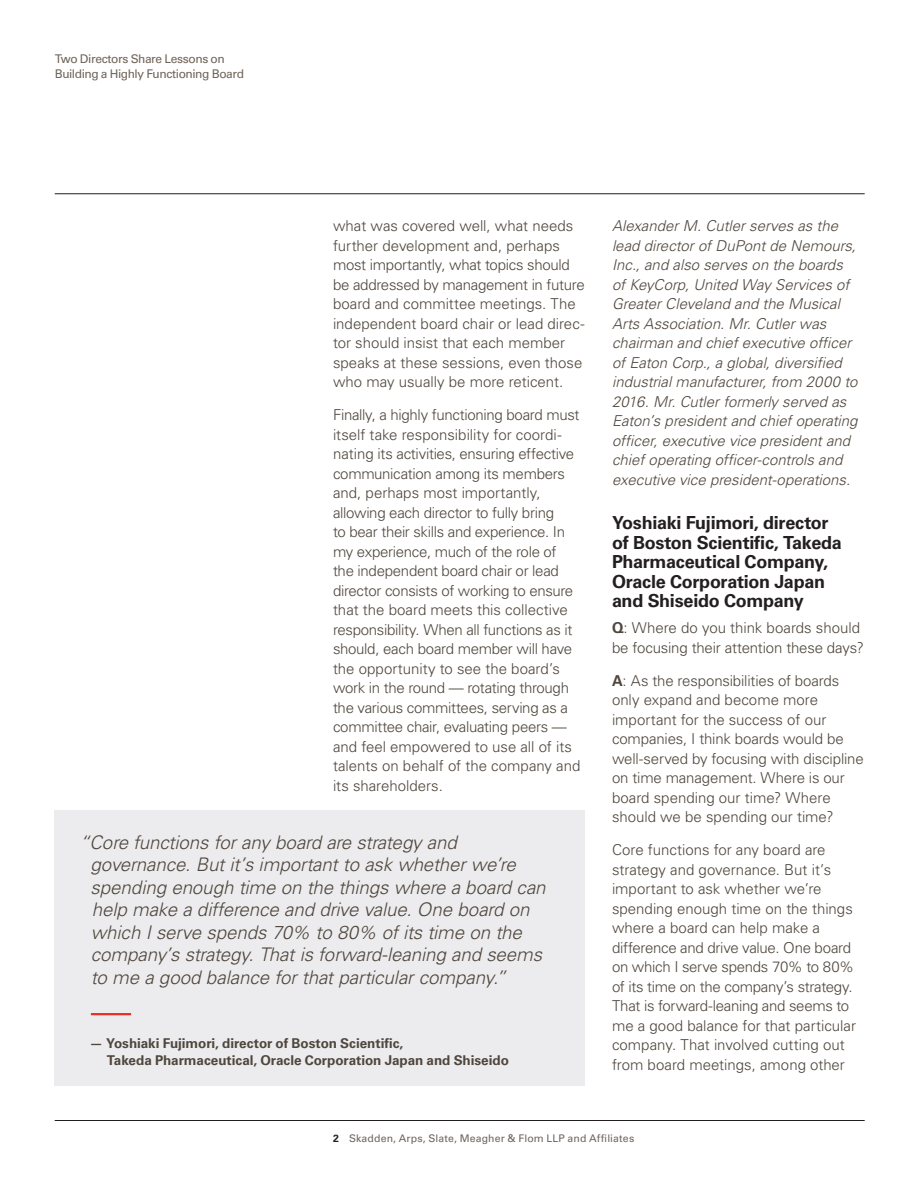
<style>
.page{position:relative;width:918px;height:1188px;background:#fff}
.page>*{position:absolute;margin:0;border:0;box-sizing:border-box;transform-origin:0 0}
.t1{font:italic 300 18.75px/22.5px "Univers LT Std";letter-spacing:-.005em;color:#4f463d}
.Heading_1{font:700 18px/19.5px "Univers LT Std";letter-spacing:-.015em;color:#231f20}
.Main_Body{font:300 15px/19.5px "Univers LT Std";letter-spacing:-.01em;color:#4f463d}
.Main_Body-2{font:italic 300 15px/19.5px "Univers LT Std";color:#4f463d}
.Article_Attribution{font:700 13.5px/16.5px "Univers LT Std";letter-spacing:-.005em;color:#4f463d}
.t2{font:12px/15px "Univers LT Std";letter-spacing:-.035em;color:#6f645a}
.t3{font:10.5px "Univers LT Std";letter-spacing:.01em;color:#6f645a}
.s1{font-weight:700}
.s2{font-weight:700;color:#231f20}
</style>
<div class="page">
<hr style="left:55px;top:1120px;width:810px;height:1px;background:#231f20">
<hr style="left:55px;top:194px;width:810px;height:1px;background:#231f20">
<div style="left:54px;top:810px;width:531px;height:275px;background:#ececee"></div>
<hr style="left:91px;top:1013px;width:40px;height:2px;background:#ee2e22">
<p class="t2" style="left:55px;top:51px;width:191px">Two Directors Share Lessons on<br>Building a Highly Functioning Board</p>
<p class="Main_Body" style="left:333px;top:216px;width:253px">what was covered well, what needs further development and, perhaps most importantly, what topics should be addressed by management in future board and committee meetings. The independent board chair or lead direc&shy;tor should insist that each member speaks at these sessions, even those who may usually be more reticent.</p>
<p class="Main_Body" style="left:333px;top:405px;width:249px">Finally, a highly functioning board must itself take responsibility for coordi&shy;nating its activities, ensuring effective communication among its members and, perhaps most importantly, allowing each director to fully bring<br>to bear their skills and experience. In my experience, much of the role of the independent board chair or lead director consists of working to ensure that the board meets this collective responsibility. When all functions as it should, each board member will have the opportunity to see the board’s work in the round — rotating through the various committees, serving as a committee chair, evaluating peers — and feel empowered to use all of its talents on behalf of the company and its shareholders.</p>
<p class="t1" style="left:90px;top:831px;width:457px;text-indent:-11px">“Core functions for any board are strategy and governance. But it’s important to ask whether we’re spending enough time on the things where a board can help make a difference and drive value. One board on which I serve spends 70% to 80% of its time on the company’s strategy. That is forward-leaning and seems to me a good balance for that particular company.”</p>
<p class="Article_Attribution" style="left:107px;top:1035px;width:404px;text-indent:-17px">— Yoshiaki Fujimori, director of Boston Scientific,<br>Takeda Pharmaceutical, Oracle Corporation Japan and Shiseido</p>
<p class="Main_Body-2" style="left:612px;top:216px;width:247px">Alexander M. Cutler serves as the lead director of DuPont de Nemours, Inc., and also serves on the boards of KeyCorp, United Way Services of Greater Cleveland and the Musical Arts Association. Mr. Cutler was chairman and chief executive officer of Eaton Corp., a global, diversified industrial manufacturer, from 2000 to 2016. Mr. Cutler formerly served as Eaton’s president and chief operating officer, executive vice president and chief operating officer-controls and executive vice president-operations.</p>
<h2 class="Heading_1" style="left:612px;top:513px;width:231px">Yoshiaki Fujimori, director of Boston Scientific, Takeda<br>Pharmaceutical Company,<br>Oracle Corporation Japan and Shiseido Company</h2>
<p class="Main_Body" style="left:612px;top:618px;width:254px"><span class="s1">Q</span>: Where do you think boards should be focusing their attention these days?</p>
<p class="Main_Body" style="left:612px;top:671px;width:253px"><span class="s1">A</span>: As the responsibilities of boards only expand and become more important for the success of our companies, I think boards would be well-served by focusing with discipline on time management. Where is our board spending our time? Where should we be spending our time?</p>
<p class="Main_Body" style="left:612px;top:840px;width:246px">Core functions for any board are strategy and governance. But it’s important to ask whether we’re spending enough time on the things where a board can help make a difference and drive value. One board on which I serve spends 70% to 80% of its time on the company’s strategy.<br>That is forward-leaning and seems to me a good balance for that particular company. That involved cutting out from board meetings, among other</p>
<p class="t3" style="left:333px;top:1132px;width:303px"><span class="s2">2</span> Skadden, Arps, Slate, Meagher &amp; Flom LLP and Affiliates</p>
</div>
